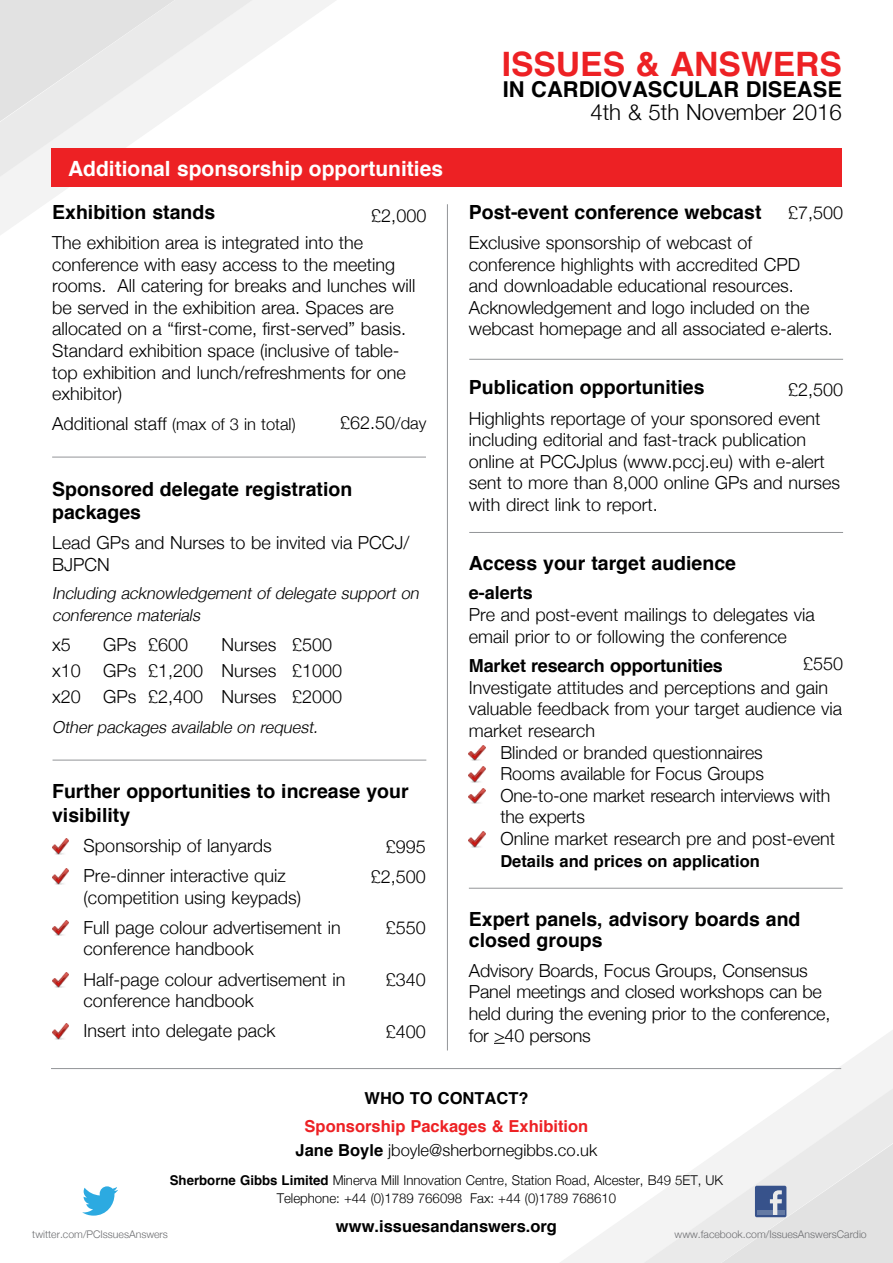
<style>
.page{position:relative;width:893px;height:1263px;background:#fff}
.page>*{position:absolute;margin:0;border:0;box-sizing:border-box;transform-origin:0 0}
.t1{font:700 33.6px "Helvetica";color:#ed2124}
.t2{font:300 22.2px "Helvetica Neue";color:#000}
.t3{font:700 21.9px "Helvetica";color:#000}
.t4{font:700 21px "Helvetica";color:#fff}
.t5{font:700 19.5px/23.4px "Helvetica";color:#000}
.t6{font:300 18px/21.6px "Helvetica Neue";color:#000}
.t7{font:700 18px "Helvetica";letter-spacing:-.01em;color:#000}
.t8{font:italic 300 16.5px/21.6px "Helvetica Neue";color:#000}
.t9{font:700 16.5px "Helvetica";color:#000}
.t10{font:300 16.5px "Helvetica Neue";color:#000}
.t11{font:700 16.5px "Helvetica";color:#ed2124}
.t12{font:300 13.5px "Helvetica Neue";color:#000}
.t13{font:300 10.5px "Helvetica Neue";color:#6d6e71}
.s1{font-size:16.5px}
.s2{font-family:"Helvetica";font-weight:700}
</style>
<div class="page">
<svg style="left:0;top:0;width:356px;height:235px"></svg>
<svg style="left:0;top:0;width:271px;height:186px;fill:#eaeaea"></svg>
<svg style="left:560px;top:1030px;width:333px;height:233px"></svg>
<svg style="left:623px;top:1078px;width:270px;height:185px"></svg>
<img style="left:52px;top:839px;width:16px;height:15px">
<img style="left:52px;top:869px;width:16px;height:15px">
<img style="left:52px;top:920px;width:16px;height:16px">
<img style="left:52px;top:972px;width:16px;height:16px">
<img style="left:52px;top:1024px;width:16px;height:15px">
<img style="left:469px;top:745px;width:16px;height:16px">
<img style="left:469px;top:767px;width:16px;height:15px">
<img style="left:469px;top:788px;width:16px;height:16px">
<img style="left:469px;top:832px;width:16px;height:15px">
<hr style="left:447px;top:204px;width:1px;height:846px;background:#939598">
<svg style="left:82px;top:1186px;width:36px;height:29px"></svg>
<svg style="left:701px;top:1134px;width:192px;height:129px"></svg>
<div style="left:51px;top:149px;width:791px;height:38px;background:#ed2124"></div>
<hr style="left:52px;top:457px;width:374px;height:1px;background:#939598">
<hr style="left:53px;top:760px;width:373px;height:1px;background:#939598">
<hr style="left:469px;top:532px;width:374px;height:1px;background:#939598">
<hr style="left:469px;top:359px;width:374px;height:1px;background:#939598">
<hr style="left:469px;top:888px;width:374px;height:1px;background:#939598">
<hr style="left:51px;top:1068px;width:790px;height:1px;background:#939598">
<p class="t4" style="left:68px;top:152px;width:377px">Additional sponsorship opportunities</p>
<p class="t6" style="left:371px;top:203px;width:57px">£2,000</p>
<p class="t5" style="left:52px;top:201px;width:165px">Exhibition stands</p>
<p class="t6" style="left:52px;top:230px;width:365px">The exhibition area is integrated into the conference with easy access to the meeting rooms. All catering for breaks and lunches will be served in the exhibition area. Spaces are allocated on a “first-come, first-served” basis.<br>Standard exhibition space (inclusive of table&shy;top exhibition and lunch/refreshments for one exhibitor)</p>
<p class="t6" style="left:52px;top:412px;width:245px">Additional staff <span class="s1">(max of 3 in total)</span></p>
<p class="t6" style="left:340px;top:410px;width:88px">£62.50<span class="s1">/day</span></p>
<p class="t5" style="left:52px;top:478px;width:302px">Sponsored delegate registration packages</p>
<p class="t6" style="left:52px;top:531px;width:359px">Lead GPs and Nurses to be invited via PCCJ/<br>BJPCN</p>
<p class="t8" style="left:52px;top:581px;width:372px">Including acknowledgementofdelegate supporton conference materials</p>
<p class="t6" style="left:52px;top:632px;width:20px">x5</p>
<p class="t6" style="left:103px;top:632px;width:87px">GPs £600</p>
<p class="t6" style="left:222px;top:632px;width:112px">Nurses £500</p>
<p class="t6" style="left:52px;top:658px;width:292px">x10 GPs £1,200 Nurses £1000</p>
<p class="t6" style="left:52px;top:684px;width:292px">x20 GPs £2,400 Nurses £2000</p>
<p class="t8" style="left:52px;top:715px;width:271px">Otherpackages available on request.</p>
<p class="t5" style="left:52px;top:780px;width:358px">Further opportunities to increase your visibility</p>
<p class="t6" style="left:84px;top:833px;width:190px">Sponsorship of lanyards</p>
<p class="t6" style="left:84px;top:863px;width:219px">Pre-dinner interactive quiz (competition using keypads)</p>
<p class="t6" style="left:84px;top:915px;width:259px">Full page colour advertisement in conference handbook</p>
<p class="t6" style="left:84px;top:967px;width:263px">Half-page colour advertisement in conference handbook</p>
<p class="t6" style="left:84px;top:1019px;width:193px">Insert into delegate pack</p>
<p class="t6" style="left:386px;top:834px;width:42px">£995</p>
<p class="t6" style="left:371px;top:864px;width:57px">£2,500</p>
<p class="t6" style="left:386px;top:916px;width:42px">£550</p>
<p class="t6" style="left:386px;top:968px;width:42px">£340</p>
<p class="t6" style="left:386px;top:1019px;width:42px">£400</p>
<h1 class="t1" style="left:502px;top:37px;width:342px">ISSUES &amp; ANSWERS</h1>
<p class="t3" style="left:503px;top:72px;width:341px">IN CARDIOVASCULAR DISEASE</p>
<p class="t2" style="left:590px;top:94px;width:253px">4th &amp; 5th November 2016</p>
<p class="t5" style="left:469px;top:201px;width:294px">Post-event conference webcast</p>
<p class="t6" style="left:469px;top:230px;width:365px">Exclusive sponsorship of webcast of conference highlights with accredited CPD and downloadable educational resources.<br>Acknowledgement and logo included on the webcast homepage and all associated e-alerts.</p>
<p class="t6" style="left:788px;top:200px;width:57px">£7,500</p>
<p class="t5" style="left:469px;top:376px;width:237px">Publication opportunities</p>
<p class="t6" style="left:469px;top:406px;width:373px">Highlights reportage of your sponsored event including editorial and fast-track publication online at PCCJplus (www.pccj.eu) with e-alert sent to more than 8,000 online GPs and nurses with direct link to report.</p>
<p class="t6" style="left:788px;top:377px;width:57px">£2,500</p>
<p class="t5" style="left:469px;top:552px;width:269px">Access your target audience</p>
<p class="t7" style="left:469px;top:579px;width:66px">e-alerts</p>
<p class="t6" style="left:469px;top:602px;width:347px">Pre and post-event mailings to delegates via email prior to or following the conference</p>
<p class="t7" style="left:469px;top:651px;width:256px">Market research opportunities</p>
<p class="t6" style="left:469px;top:675px;width:375px">Investigate attitudes and perceptions and gain valuable feedback from your target audience via market research</p>
<p class="t6" style="left:500px;top:740px;width:264px">Blinded or branded questionnaires</p>
<p class="t6" style="left:500px;top:762px;width:265px">Rooms available for Focus Groups</p>
<p class="t6" style="left:500px;top:783px;width:332px">One-to-one market research interviews with the experts</p>
<p class="t6" style="left:500px;top:826px;width:336px">Online market research pre and post-event</p>
<p class="t9" style="left:500px;top:847px;width:261px">Details and prices on application</p>
<p class="t6" style="left:803px;top:651px;width:42px">£550</p>
<p class="t5" style="left:469px;top:908px;width:333px;line-height:21px">Expert panels, advisory boards and closed groups</p>
<p class="t6" style="left:469px;top:958px;width:363px">Advisory Boards, Focus Groups, Consensus Panel meetings and closed workshops can be held during the evening prior to the conference, for &gt;40 persons</p>
<p class="t9" style="left:364px;top:1085px;width:166px">WHO TO CONTACT?</p>
<p class="t11" style="left:305px;top:1113px;width:285px">Sponsorship Packages &amp; Exhibition</p>
<p class="t10" style="left:296px;top:1137px;width:303px"><span class="s2">Jane Boyle</span> jboyle@sherbornegibbs.co.uk</p>
<p class="t12" style="left:170px;top:1170px;width:555px"><span class="s2">Sherborne Gibbs Limited</span> Minerva Mill Innovation Centre, Station Road, Alcester, B49 5ET, UK</p>
<p class="t12" style="left:277px;top:1188px;width:341px">Telephone: +44 (0)1789 766098 Fax: +44 (0)1789 768610</p>
<p class="t9" style="left:336px;top:1212px;width:223px">www.issuesandanswers.org</p>
<p class="t13" style="left:32px;top:1226px;width:137px">twitter.com/PCIssuesAnswers</p>
<p class="t13" style="left:675px;top:1226px;width:194px">www.facebook.com/IssuesAnswersCardio</p>
</div>
